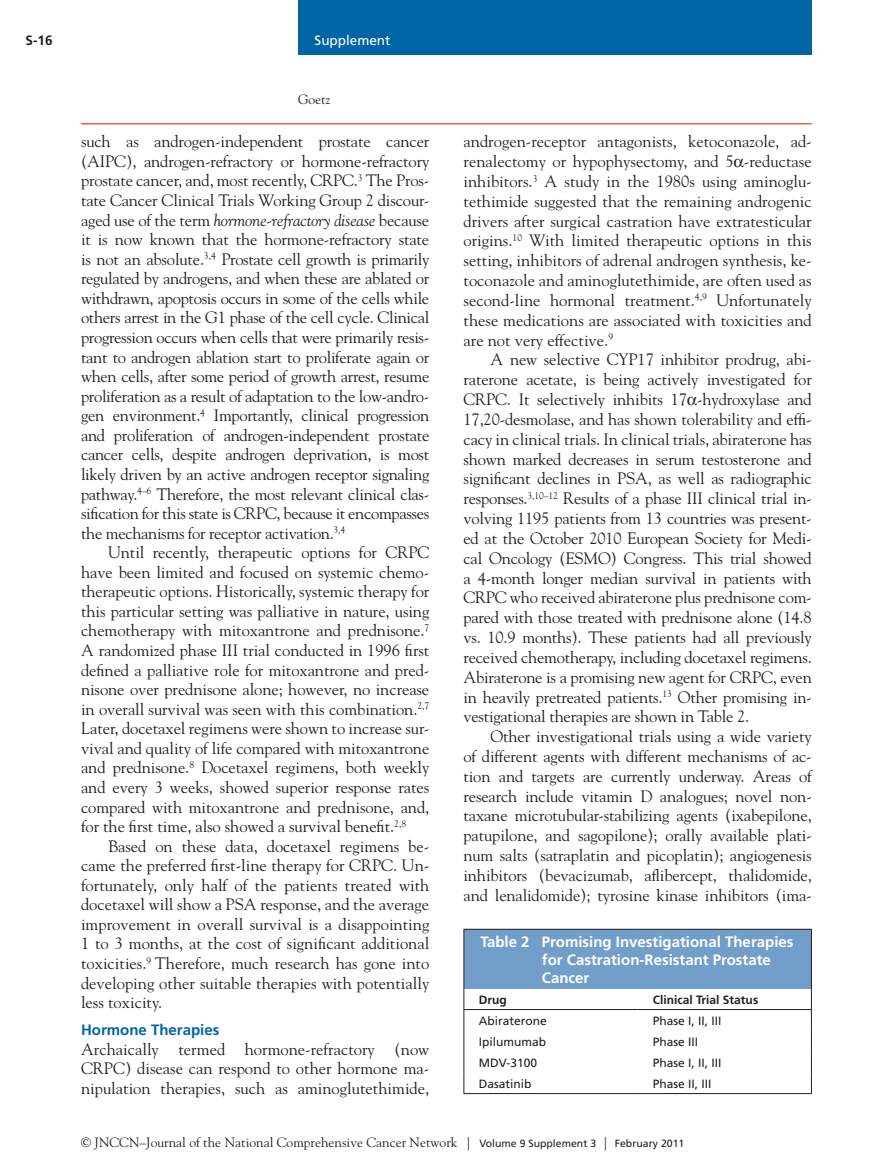
<style>
.page{position:relative;width:878px;height:1175px;background:#fff}
.page>*{position:absolute;margin:0;border:0;box-sizing:border-box;transform-origin:0 0}
.TXT{font:16.5px/19.5px "Goudy Std";letter-spacing:-.01em;color:#231f20;text-align:justify}
.TXT__flush{font:16.5px/19.8px "Goudy Std";color:#231f20;text-align:justify}
.TN{font:700 15px/18px "Frutiger LT Std";color:#fff}
.t1{font:700 15px "Frutiger LT Std";color:#0065a4}
.t2{font:13.5px "Goudy Std";color:#231f20}
.t3{font:13.5px "Frutiger LT Std";color:#fff}
.t4{font:700 13.5px "Frutiger LT Std";color:#231f20}
.ROW{font:12px "Frutiger LT Std";color:#231f20}
.TCH{font:700 12px "Frutiger LT Std";color:#231f20}
.s1{font-style:italic}
.s2{font-family:"Frutiger LT Std";font-size:10.5px}
</style>
<div class="page">
<div style="left:298px;top:0;width:513px;height:55px;background:#0065a4"></div>
<hr style="left:81px;top:123px;width:730px;height:1px;background:#ed633e">
<div style="left:464px;top:929px;width:347px;height:59px;background:#729eca"></div>
<hr style="left:463px;top:1093px;width:174px;height:1px;background:#231f20">
<hr style="left:637px;top:1093px;width:174px;height:1px;background:#231f20">
<hr style="left:463px;top:929px;width:1px;height:59px;background:#231f20">
<hr style="left:463px;top:928px;width:174px;height:1px;background:#231f20">
<hr style="left:637px;top:928px;width:174px;height:1px;background:#231f20">
<svg style="left:463px;top:988px;width:1px;height:105px"></svg>
<svg style="left:811px;top:988px;width:1px;height:105px"></svg>
<hr style="left:463px;top:1009px;width:174px;height:1px;background:#231f20">
<hr style="left:637px;top:1009px;width:174px;height:1px;background:#231f20">
<hr style="left:811px;top:929px;width:1px;height:59px;background:#231f20">
<p class="t4" style="left:26px;top:32px;width:29px">S-16</p>
<p class="t3" style="left:314px;top:32px;width:77px">Supplement</p>
<p class="t2" style="left:298px;top:91px;width:34px">Goetz</p>
<p class="TXT" style="left:81px;top:132px;width:350px">such as androgen-independent prostate cancer (AIPC), androgen-refractory or hormone-refractory prostate cancer, and, most recently, CRPC.<sup>3</sup> The Pros&shy;tate Cancer Clinical Trials Working Group 2 discour&shy;aged use of the term <span class="s1">hormone-refractory disease</span> because it is now known that the hormone-refractory state is not an absolute.<sup>3,4</sup> Prostate cell growth is primarily regulated by androgens, and when these are ablated or withdrawn, apoptosis occurs in some of the cells while others arrest in the G1 phase of the cell cycle. Clinical progression occurs when cells that were primarily resis&shy;tant to androgen ablation start to proliferate again or when cells, after some period of growth arrest, resume proliferation as a result of adaptation to the low-andro&shy;gen environment.<sup>4</sup> Importantly, clinical progression and proliferation of androgen-independent prostate cancer cells, despite androgen deprivation, is most likely driven by an active androgen receptor signaling pathway.<sup>4–6</sup> Therefore, the most relevant clinical clas&shy;sification for this state is CRPC, because it encompasses the mechanisms for receptor activation.<sup>3,4</sup></p>
<p class="TXT" style="left:81px;top:542px;width:350px;text-indent:27px">Until recently, therapeutic options for CRPC have been limited and focused on systemic chemo&shy;therapeutic options. Historically, systemic therapy for this particular setting was palliative in nature, using chemotherapy with mitoxantrone and prednisone.<sup>7<br></sup>A randomized phase III trial conducted in 1996 first defined a palliative role for mitoxantrone and pred&shy;nisone over prednisone alone; however, no increase in overall survival was seen with this combination.<sup>2,7<br></sup>Later, docetaxel regimens were shown to increase sur&shy;vival and quality of life compared with mitoxantrone and prednisone.<sup>8</sup> Docetaxel regimens, both weekly and every 3 weeks, showed superior response rates compared with mitoxantrone and prednisone, and, for the first time, also showed a survival benefit.<sup>2,8</sup></p>
<p class="TXT" style="left:81px;top:836px;width:350px;text-indent:27px">Based on these data, docetaxel regimens be&shy;came the preferred first-line therapy for CRPC. Un&shy;fortunately, only half of the patients treated with docetaxel will show a PSA response, and the average improvement in overall survival is a disappointing 1 to 3 months, at the cost of significant additional toxicities.<sup>9</sup> Therefore, much research has gone into developing other suitable therapies with potentially less toxicity.</p>
<h2 class="t1" style="left:81px;top:1021px;width:140px">Hormone Therapies</h2>
<p class="TXT__flush" style="left:81px;top:1039px;width:350px">Archaically termed hormone-refractory (now CRPC) disease can respond to other hormone ma&shy;nipulation therapies, such as aminoglutethimide,</p>
<p class="TXT__flush" style="left:463px;top:131px;width:350px">androgen-receptor antagonists, ketoconazole, ad&shy;renalectomy or hypophysectomy, and 5 -reductase inhibitors.<sup>3</sup> A study in the 1980s using aminoglu&shy;tethimide suggested that the remaining androgenic drivers after surgical castration have extratesticular origins.<sup>10</sup> With limited therapeutic options in this setting, inhibitors of adrenal androgen synthesis, ke&shy;toconazole and aminoglutethimide, are often used as second-line hormonal treatment.<sup>4,9</sup> Unfortunately these medications are associated with toxicities and are not very effective.<sup>9</sup></p>
<p class="TXT" style="left:463px;top:349px;width:350px;text-indent:27px">A new selective CYP17 inhibitor prodrug, abi&shy;raterone acetate, is being actively investigated for CRPC. It selectively inhibits 17 -hydroxylase and 17,20-desmolase, and has shown tolerability and effi&shy;cacy in clinical trials. In clinical trials, abiraterone has shown marked decreases in serum testosterone and significant declines in PSA, as well as radiographic responses.<sup>3,10–12</sup> Results of a phase III clinical trial in&shy;volving 1195 patients from 13 countries was present&shy;ed at the October 2010 European Society for Medi&shy;cal Oncology (ESMO) Congress. This trial showed a 4-month longer median survival in patients with CRPC who received abiraterone plus prednisone com&shy;pared with those treated with prednisone alone (14.8 vs. 10.9 months). These patients had all previously received chemotherapy, including docetaxel regimens.<br>Abiraterone is a promising new agent for CRPC, even in heavily pretreated patients.<sup>13</sup> Other promising in&shy;vestigational therapies are shown in Table 2.</p>
<p class="TXT" style="left:463px;top:726px;width:350px;text-indent:27px">Other investigational trials using a wide variety of different agents with different mechanisms of ac&shy;tion and targets are currently underway. Areas of research include vitamin D analogues; novel non&shy;taxane microtubular-stabilizing agents (ixabepilone, patupilone, and sagopilone); orally available plati&shy;num salts (satraplatin and picoplatin); angiogenesis inhibitors (bevacizumab, aflibercept, thalidomide, and lenalidomide); tyrosine kinase inhibitors (ima-</p>
<p class="TN" style="left:542px;top:932px;width:253px;text-indent:-62px">Table 2 Promising Investigational Therapies for Castration-Resistant Prostate<br>Cancer</p>
<p class="TCH" style="left:479px;top:992px;width:29px">Drug</p>
<p class="TCH" style="left:652px;top:992px;width:107px">Clinical Trial Status</p>
<p class="ROW" style="left:479px;top:1013px;width:70px">Abiraterone</p>
<p class="ROW" style="left:652px;top:1013px;width:70px">Phase I, II, III</p>
<p class="ROW" style="left:479px;top:1034px;width:69px">Ipilumumab</p>
<p class="ROW" style="left:652px;top:1034px;width:47px">Phase III</p>
<p class="ROW" style="left:479px;top:1055px;width:60px">MDV-3100</p>
<p class="ROW" style="left:652px;top:1055px;width:70px">Phase I, II, III</p>
<p class="ROW" style="left:479px;top:1076px;width:54px">Dasatinib</p>
<p class="ROW" style="left:652px;top:1076px;width:60px">Phase II, III</p>
<p class="t2" style="left:81px;top:1134px;width:604px">© JNCCN–Journal of the National Comprehensive Cancer Network | <span class="s2">Volume 9 Supplement 3</span> | <span class="s2">February 2011</span></p>
</div>
